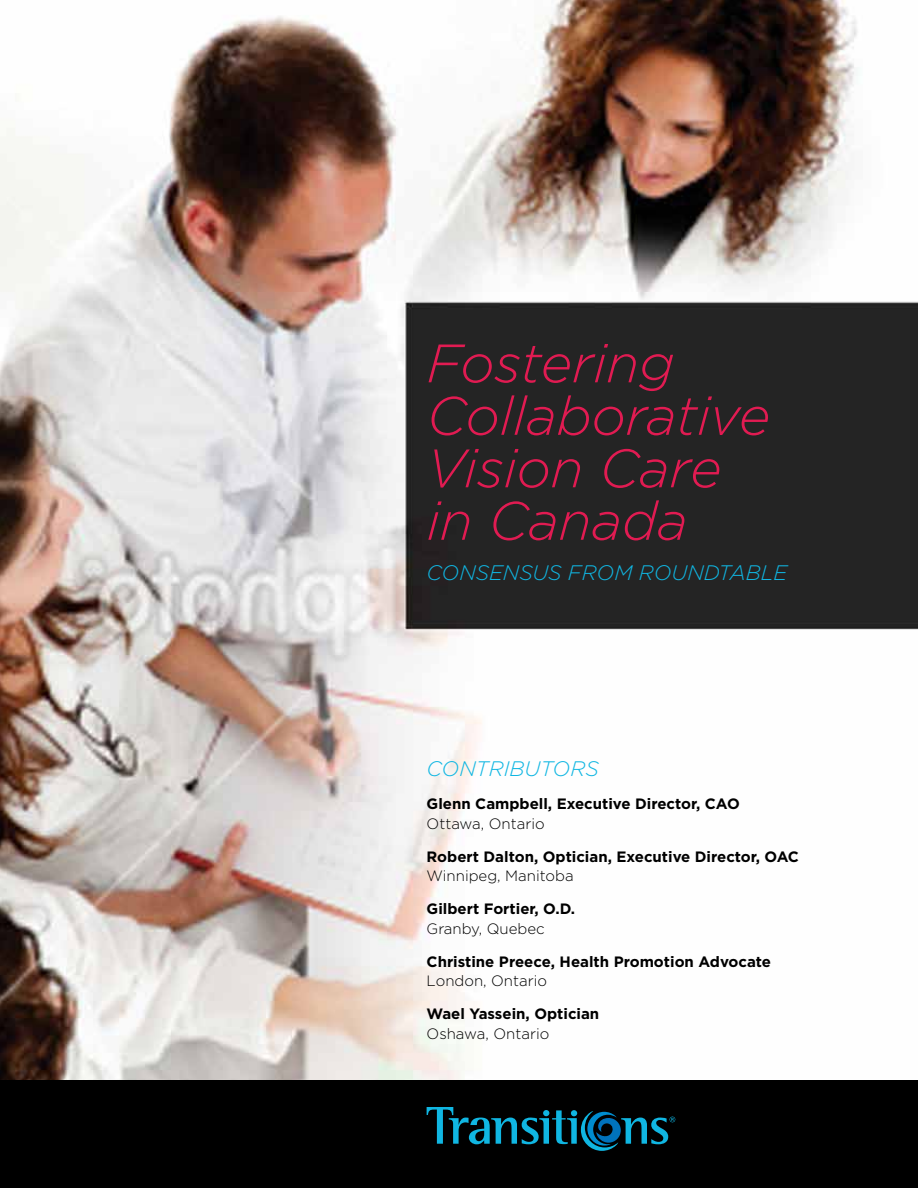
<style>
.page{position:relative;width:918px;height:1188px;background:#fff}
.page>*{position:absolute;margin:0;border:0;box-sizing:border-box;transform-origin:0 0}
.t1{font:italic 300 54px/52.5px "Gotham";letter-spacing:-.005em;color:#e11b52}
.t2{font:italic 300 21px "Gotham";color:#10b6e2}
.t3{font:700 15px "Gotham";color:#000}
.t4{font:300 15px "Gotham";color:#000}
</style>
<div class="page">
<img style="left:0;top:0;width:918px;height:1080px">
<div style="left:0;top:1080px;width:918px;height:108px;background:#000"></div>
<svg style="left:427px;top:1107px;width:248px;height:44px"></svg>
<h1 class="t1" style="left:427px;top:336px;width:345px">Fostering<br>Collaborative<br>Vision Care in Canada</h1>
<h2 class="t2" style="left:427px;top:560px;width:362px">CONSENSUS FROM ROUNDTABLE</h2>
<h2 class="t2" style="left:427px;top:755px;width:174px">CONTRIBUTORS</h2>
<p class="t3" style="left:427px;top:794px;width:315px">Glenn Campbell, Executive Director, CAO</p>
<p class="t4" style="left:427px;top:814px;width:120px">Ottawa, Ontario</p>
<p class="t3" style="left:427px;top:846px;width:374px">Robert Dalton, Optician, Executive Director, OAC</p>
<p class="t4" style="left:427px;top:866px;width:149px">Winnipeg, Manitoba</p>
<p class="t3" style="left:427px;top:899px;width:150px">Gilbert Fortier, O.D.</p>
<p class="t4" style="left:427px;top:919px;width:120px">Granby, Quebec</p>
<p class="t3" style="left:427px;top:951px;width:346px">Christine Preece, Health Promotion Advocate</p>
<p class="t4" style="left:427px;top:971px;width:122px">London, Ontario</p>
<p class="t3" style="left:427px;top:1004px;width:174px">Wael Yassein, Optician</p>
<p class="t4" style="left:427px;top:1024px;width:124px">Oshawa, Ontario</p>
</div>
